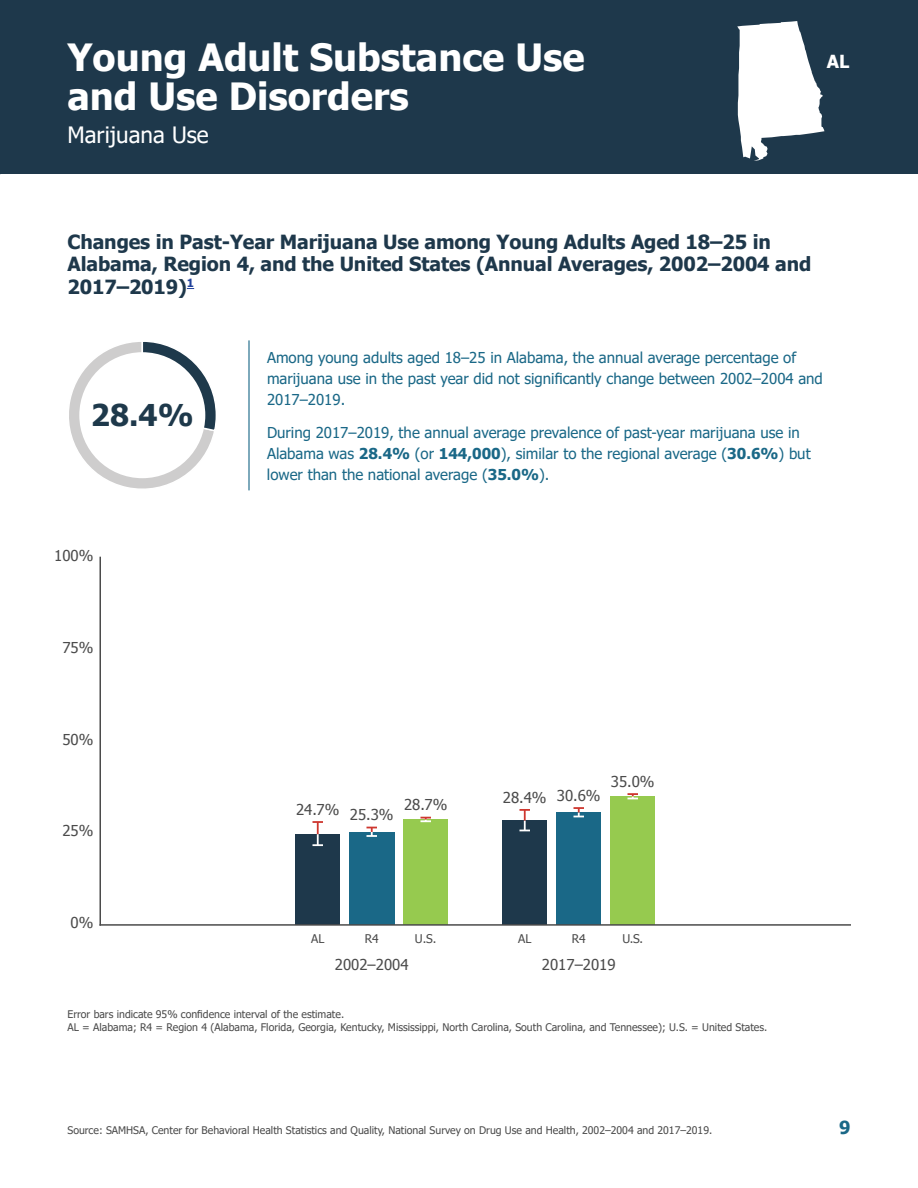
<style>
.page{position:relative;width:918px;height:1188px;background:#fff}
.page>*{position:absolute;margin:0;border:0;box-sizing:border-box;transform-origin:0 0}
.t1{font:700 37.5px "Tahoma";color:#fff}
.t2{font:700 30px "Tahoma";color:#1e394b}
.t3{font:22.5px "Tahoma";color:#fff}
.t4{font:700 19.5px/22.5px "Tahoma";letter-spacing:-.005em;color:#1e384b}
.t5{font:700 18px "Tahoma";color:#fff}
.t6{font:700 18px "Tahoma";color:#1a6887}
.t7{font:15px/21px "Tahoma";color:#1a6887}
.t8{font:15px "Tahoma";color:#4b4b4b}
.t9{font:12px "Tahoma";color:#4b4b4b}
.t10{font:10.5px "Tahoma";color:#4b4b4b}
.s1{font-weight:700}
</style>
<div class="page">
<div style="left:0;top:0;width:918px;height:174px;background:#1e384b"></div>
<svg style="left:737px;top:21px;width:87px;height:140px"></svg>
<hr style="left:248px;top:340px;width:2px;height:150px;background:#1a6887">
<svg style="left:69px;top:342px;width:147px;height:147px"></svg>
<div style="left:79px;top:352px;width:126px;height:126px;background:#fff;border-radius:50%"></div>
<img style="left:99px;top:556px;width:751px;height:370px">
<h1 class="t1" style="left:68px;top:31px;width:519px">Young Adult Substance Use</h1>
<p class="t5" style="left:827px;top:49px;width:24px">AL</p>
<h1 class="t1" style="left:68px;top:70px;width:343px">and Use Disorders</h1>
<h3 class="t3" style="left:68px;top:120px;width:143px">Marijuana Use</h3>
<p class="t4" style="left:68px;top:231px;width:745px">Changes in Past-Year Marijuana Use among Young Adults Aged 18–25 in<br>Alabama, Region 4, and the United States (Annual Averages, 2002–2004 and<br>2017–2019)<sup>1</sup></p>
<h2 class="t2" style="left:91px;top:394px;width:104px">28.4%</h2>
<p class="t8" style="left:54px;top:545px;width:41px">100%</p>
<p class="t8" style="left:62px;top:637px;width:33px">75%</p>
<p class="t8" style="left:62px;top:729px;width:33px">50%</p>
<p class="t8" style="left:62px;top:821px;width:33px">25%</p>
<p class="t8" style="left:71px;top:913px;width:24px">0%</p>
<p class="t7" style="left:267px;top:348px;width:557px">Among young adults aged 18–25 in Alabama, the annual average percentage of marijuana use in the past year did not significantly change between 2002–2004 and<br>2017–2019.</p>
<p class="t7" style="left:267px;top:423px;width:545px">During 2017–2019, the annual average prevalence of past-year marijuana use in<br>Alabama was <span class="s1">28.4%</span> (or <span class="s1">144,000</span>), similar to the regional average (<span class="s1">30.6%</span>) but lower than the national average (<span class="s1">35.0%</span>).</p>
<p class="t8" style="left:296px;top:802px;width:99px">24.7% 25.3%</p>
<p class="t8" style="left:404px;top:795px;width:45px">28.7%</p>
<p class="t8" style="left:503px;top:786px;width:99px">28.4% 30.6%</p>
<p class="t8" style="left:611px;top:771px;width:45px">35.0%</p>
<p class="t9" style="left:311px;top:931px;width:15px">AL</p>
<p class="t9" style="left:365px;top:931px;width:16px">R4</p>
<p class="t9" style="left:415px;top:931px;width:23px">U.S.</p>
<p class="t9" style="left:518px;top:931px;width:15px">AL</p>
<p class="t9" style="left:572px;top:931px;width:15px">R4</p>
<p class="t9" style="left:623px;top:931px;width:22px">U.S.</p>
<p class="t8" style="left:335px;top:955px;width:75px">2002–2004</p>
<p class="t8" style="left:542px;top:955px;width:75px">2017–2019</p>
<p class="t10" style="left:68px;top:1008px;width:278px">Error bars indicate 95% confidence interval of the estimate.</p>
<p class="t10" style="left:68px;top:1020px;width:701px">AL = Alabama; R4 = Region 4 (Alabama, Florida, Georgia, Kentucky, Mississippi, North Carolina, South Carolina, and Tennessee); U.S. = United States.</p>
<p class="t10" style="left:68px;top:1123px;width:646px">Source: SAMHSA, Center for Behavioral Health Statistics and Quality, National Survey on Drug Use and Health, 2002–2004 and 2017–2019.</p>
<p class="t6" style="left:839px;top:1115px;width:13px">9</p>
</div>
